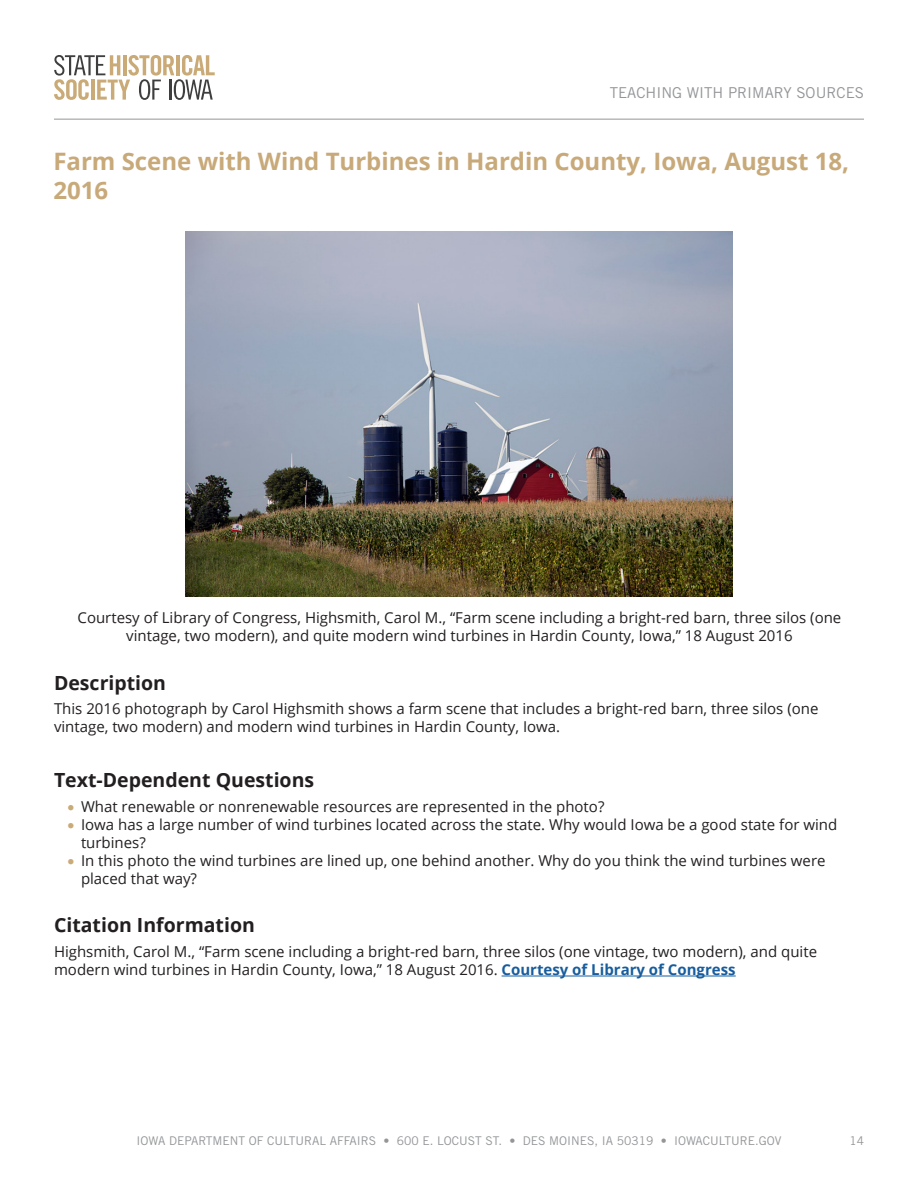
<style>
.page{position:relative;width:918px;height:1188px;background:#fff}
.page>*{position:absolute;margin:0;border:0;box-sizing:border-box;transform-origin:0 0}
.Header_3{font:700 24px/28.8px "Open Sans";color:#c8a979}
.Header_3-2{font:700 19.5px "Open Sans";color:#231f20}
.Header_3-3{font:15px/18px "Open Sans";color:#231f20}
.t1{font:15px "Trade Gothic LT Std";color:#939598}
.t2{font:12px "Trade Gothic LT Std";color:#939598}
.s1{color:#caab78}
.s2{font-weight:700;color:#175d9e}
</style>
<div class="page">
<hr style="left:54px;top:119px;width:810px;height:1px;background:#939598">
<svg style="left:54px;top:55px;width:161px;height:45px"></svg>
<img style="left:185px;top:231px;width:547px;height:365px">
<hr style="left:502px;top:976px;width:234px;height:1px;background:#175d9e">
<p class="t1" style="left:610px;top:83px;width:256px">TEACHING WITH PRIMARY SOURCES</p>
<p class="Header_3" style="left:53px;top:146px;width:797px">Farm Scene with Wind Turbines in Hardin County, Iowa, August 18,<br>2016</p>
<p class="Header_3-3" style="left:78px;top:608px;width:765px;text-align:center">Courtesy of Library of Congress, Highsmith, Carol M., “Farm scene including a bright-red barn, three silos (one vintage, two modern), and quite modern wind turbines in Hardin County, Iowa,” 18 August 2016</p>
<p class="Header_3-2" style="left:54px;top:669px;width:114px">Description</p>
<p class="Header_3-3" style="left:54px;top:700px;width:766px">This 2016 photograph by Carol Highsmith shows a farm scene that includes a bright-red barn, three silos (one vintage, two modern) and modern wind turbines in Hardin County, Iowa.</p>
<p class="Header_3-2" style="left:54px;top:766px;width:262px">Text-Dependent Questions</p>
<p class="Header_3-3" style="left:68px;top:797px;width:538px"><span class="s1">•</span> What renewable or nonrenewable resources are represented in the photo?</p>
<p class="Header_3-3" style="left:81px;top:815px;width:758px;text-indent:-14px"><span class="s1">•</span> Iowa has a large number of wind turbines located across the state. Why would Iowa be a good state for wind turbines?</p>
<p class="Header_3-3" style="left:81px;top:851px;width:746px;text-indent:-14px"><span class="s1">•</span> In this photo the wind turbines are lined up, one behind another. Why do you think the wind turbines were placed that way?</p>
<p class="Header_3-2" style="left:54px;top:911px;width:202px">Citation Information</p>
<p class="Header_3-3" style="left:54px;top:942px;width:765px">Highsmith, Carol M., “Farm scene including a bright-red barn, three silos (one vintage, two modern), and quite modern wind turbines in Hardin County, Iowa,” 18 August 2016. <span class="s2">Courtesy of Library of Congress</span></p>
<p class="t2" style="left:137px;top:1133px;width:646px">IOWA DEPARTMENT OF CULTURAL AFFAIRS • 600 E. LOCUST ST. • DES MOINES, IA 50319 • IOWACULTURE.GOV</p>
<p class="t2" style="left:849px;top:1133px;width:16px">14</p>
</div>
